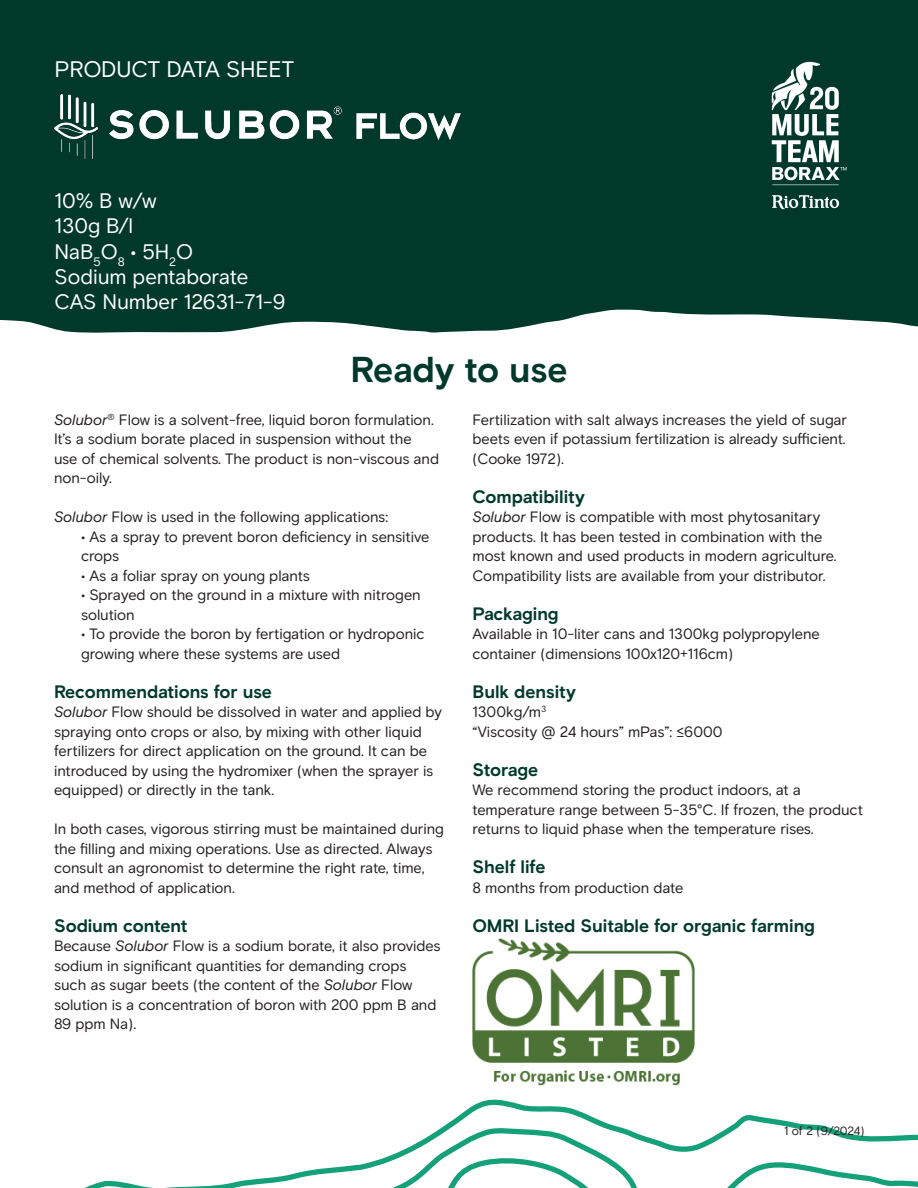
<style>
.page{position:relative;width:918px;height:1188px;background:#fff}
.page>*{position:absolute;margin:0;border:0;box-sizing:border-box;transform-origin:0 0}
.t1{font:700 36px "RT Basis";letter-spacing:-.005em;color:#00392a}
.t2{font:22.5px "RT Basis";letter-spacing:-.015em;color:#fff}
.t3{font:21px/25.2px "RT Basis";color:#fff}
.t4{font:700 18px "RT Basis";color:#00392a}
.t5{font:15px/19.5px "RT Basis";letter-spacing:-.005em;color:#231f20}
.t6{font:12px "RT Basis";color:#231f20}
.s1{font-style:italic}
</style>
<div class="page">
<svg style="left:85px;top:1099px;width:833px;height:89px"></svg>
<div style="left:0;top:0;width:918px;height:333px;background:#00392a"></div>
<img style="left:750px;top:39px;width:111px;height:192px">
<img style="left:55px;top:94px;width:410px;height:65px">
<img style="left:472px;top:938px;width:222px;height:148px">
<h2 class="t2" style="left:55px;top:56px;width:241px">PRODUCT DATA SHEET</h2>
<h3 class="t3" style="left:55px;top:189px;width:232px">10% B w/w<br>130g B/l<br>NaB<sub>5</sub>O<sub>8</sub> • 5H<sub>2</sub>O<br>Sodium pentaborate<br>CAS Number 12631-71-9</h3>
<h1 class="t1" style="left:351px;top:349px;width:218px">Ready to use</h1>
<p class="t5" style="left:54px;top:410px;width:387px"><span class="s1">Solubor</span><sup>®</sup> Flow is a solvent-free, liquid boron formulation.<br>It’s a sodium borate placed in suspension without the<br>use of chemical solvents. The product is non-viscous and non-oily.</p>
<p class="t5" style="left:54px;top:508px;width:336px"><span class="s1">Solubor</span> Flow is used in the following applications:</p>
<p class="t5" style="left:81px;top:527px;width:350px">• As a spray to prevent boron deficiency in sensitive crops</p>
<p class="t5" style="left:81px;top:566px;width:230px">• As a foliar spray on young plants</p>
<p class="t5" style="left:81px;top:586px;width:341px">• Sprayed on the ground in a mixture with nitrogen solution</p>
<p class="t5" style="left:81px;top:625px;width:345px">• To provide the boron by fertigation or hydroponic growing where these systems are used</p>
<p class="t4" style="left:54px;top:681px;width:219px">Recommendations for use</p>
<p class="t5" style="left:54px;top:703px;width:390px"><span class="s1">Solubor</span> Flow should be dissolved in water and applied by spraying onto crops or also, by mixing with other liquid fertilizers for direct application on the ground. It can be introduced by using the hydromixer (when the sprayer is equipped) or directly in the tank.</p>
<p class="t5" style="left:54px;top:820px;width:391px">In both cases, vigorous stirring must be maintained during the filling and mixing operations. Use as directed. Always consult an agronomist to determine the right rate, time, and method of application.</p>
<p class="t4" style="left:54px;top:915px;width:135px">Sodium content</p>
<p class="t5" style="left:54px;top:937px;width:388px">Because <span class="s1">Solubor</span> Flow is a sodium borate, it also provides sodium in significant quantities for demanding crops such as sugar beets (the content of the <span class="s1">Solubor</span> Flow solution is a concentration of boron with 200 ppm B and 89 ppm Na).</p>
<p class="t5" style="left:472px;top:410px;width:376px;text-align:justify">Fertilization with salt always increases the yield of sugar beets even if potassium fertilization is already sufficient. (Cooke 1972).</p>
<p class="t4" style="left:472px;top:486px;width:114px">Compatibility</p>
<p class="t5" style="left:472px;top:508px;width:366px"><span class="s1">Solubor</span> Flow is compatible with most phytosanitary products. It has been tested in combination with the most known and used products in modern agriculture.<br>Compatibility lists are available from your distributor.</p>
<p class="t4" style="left:472px;top:603px;width:88px">Packaging</p>
<p class="t5" style="left:472px;top:625px;width:349px">Available in 10-liter cans and 1300kg polypropylene container (dimensions 100x120+116cm)</p>
<p class="t4" style="left:472px;top:681px;width:105px">Bulk density</p>
<p class="t5" style="left:472px;top:703px;width:252px">1300kg/m<sup>3<br></sup>“Viscosity @ 24 hours” mPas”: ≤6000</p>
<p class="t4" style="left:472px;top:759px;width:67px">Storage</p>
<p class="t5" style="left:472px;top:781px;width:392px">We recommend storing the product indoors, at a temperature range between 5-35°C. If frozen, the product returns to liquid phase when the temperature rises.</p>
<p class="t4" style="left:472px;top:856px;width:74px">Shelf life</p>
<p class="t5" style="left:472px;top:878px;width:212px">8 months from production date</p>
<p class="t4" style="left:472px;top:915px;width:344px">OMRI Listed Suitable for organic farming</p>
<p class="t6" style="left:784px;top:1124px;width:82px">1 of 2 (9/2024)</p>
</div>
